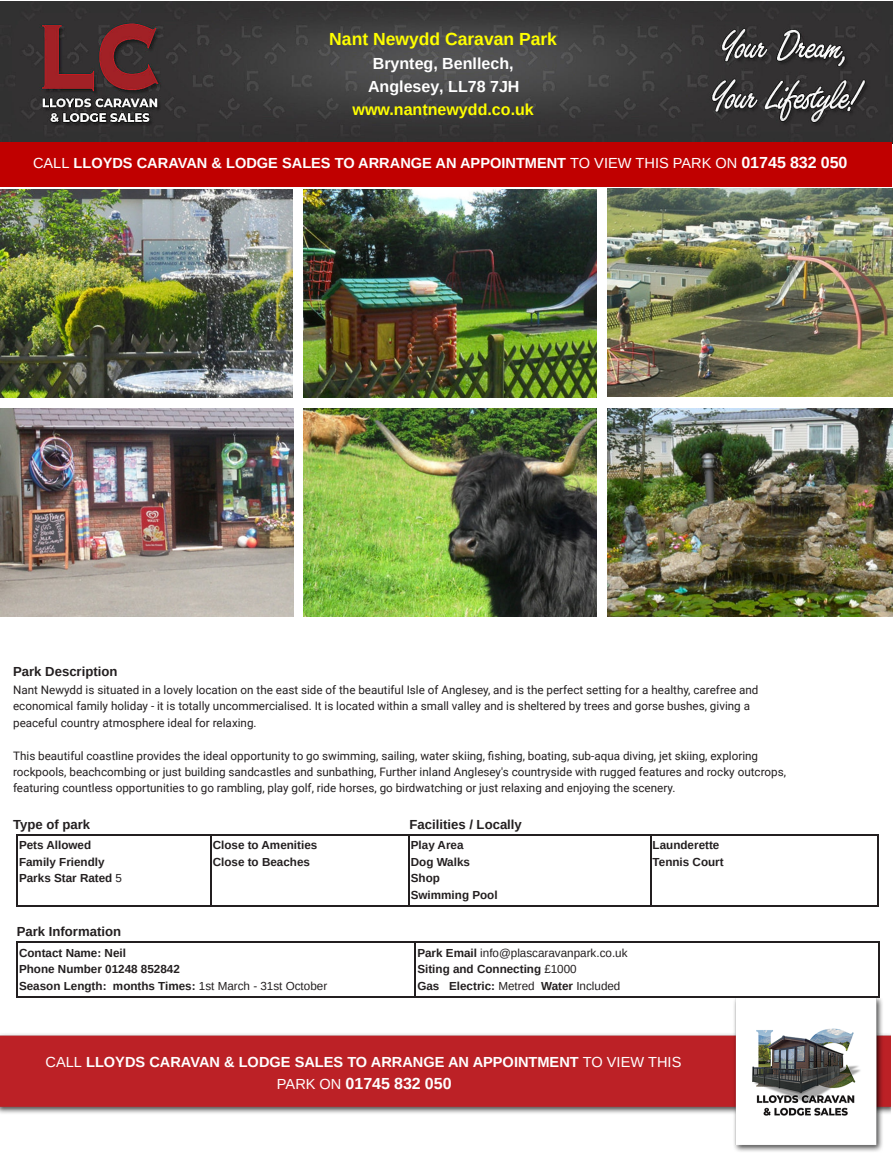
<style>
.page{position:relative;width:893px;height:1157px;background:#fff}
.page>*{position:absolute;margin:0;border:0;box-sizing:border-box;transform-origin:0 0}
.t1{font:700 17.55px "Arimo";color:#ff0}
.t2{font:700 16.05px/23px "Arimo";color:#fff;text-align:center}
.t3{font:700 14.55px "Arimo";color:#fff}
.t4{font:700 13.2px "Arimo";color:#231f20}
.t5{font:11.7px/16.4px "Roboto";color:#231f20}
.t6{font:700 11.7px/16.4px "Arimo";color:#231f20}
.s1{color:#ff0}
.s2{font-weight:400}
.s3{font-size:16.05px}
.s4{font-weight:400;font-size:14.55px}
</style>
<div class="page">
<img style="left:0;top:1px;width:893px;height:142px">
<img style="left:0;top:998px;width:891px;height:154px">
<hr style="left:650px;top:834px;width:229px;height:1px;background:#231f20">
<hr style="left:650px;top:905px;width:229px;height:1px;background:#231f20">
<hr style="left:878px;top:834px;width:1px;height:72px;background:#231f20">
<hr style="left:408px;top:834px;width:243px;height:1px;background:#231f20">
<hr style="left:408px;top:905px;width:243px;height:1px;background:#231f20">
<hr style="left:650px;top:834px;width:1px;height:72px;background:#231f20">
<hr style="left:210px;top:834px;width:199px;height:1px;background:#231f20">
<hr style="left:210px;top:905px;width:199px;height:1px;background:#231f20">
<hr style="left:408px;top:834px;width:1px;height:72px;background:#231f20">
<hr style="left:16px;top:834px;width:195px;height:1px;background:#231f20">
<hr style="left:16px;top:905px;width:195px;height:1px;background:#231f20">
<hr style="left:16px;top:834px;width:2px;height:72px;background:#231f20">
<hr style="left:210px;top:834px;width:1px;height:72px;background:#231f20">
<hr style="left:415px;top:941px;width:465px;height:1px;background:#231f20">
<hr style="left:415px;top:996px;width:465px;height:1px;background:#231f20">
<hr style="left:879px;top:941px;width:1px;height:56px;background:#231f20">
<hr style="left:16px;top:941px;width:400px;height:1px;background:#231f20">
<hr style="left:16px;top:996px;width:400px;height:1px;background:#231f20">
<hr style="left:16px;top:941px;width:2px;height:56px;background:#231f20">
<hr style="left:415px;top:941px;width:1px;height:56px;background:#231f20">
<div style="left:0;top:142px;width:892px;height:45px;background:#c00000"></div>
<img style="left:303px;top:189px;width:293px;height:208px">
<img style="left:607px;top:188px;width:286px;height:208px">
<img style="left:0;top:189px;width:292px;height:208px">
<img style="left:0;top:408px;width:293px;height:208px">
<img style="left:303px;top:408px;width:293px;height:208px">
<img style="left:607px;top:408px;width:286px;height:208px">
<p class="t1" style="left:329px;top:29px;width:229px">Nant Newydd Caravan Park</p>
<p class="t2" style="left:353px;top:52px;width:183px">Brynteg, Benllech,<br>Anglesey, LL78 7JH <span class="s1">www.nantnewydd.co.uk</span></p>
<p class="t3" style="left:33px;top:155px;width:816px"><span class="s2">CALL</span> LLOYDS CARAVAN &amp; LODGE SALES TO ARRANGE AN APPOINTMENT <span class="s2">TO VIEW THIS PARK ON</span> <span class="s3">01745 832 050</span></p>
<p class="t4" style="left:13px;top:664px;width:106px">Park Description</p>
<p class="t5" style="left:13px;top:681px;width:747px">Nant Newydd is situated in a lovely location on the east side of the beautiful Isle of Anglesey, and is the perfect setting for a healthy, carefree and economical family holiday - it is totally uncommercialised. It is located within a small valley and is sheltered by trees and gorse bushes, giving a peaceful country atmosphere ideal for relaxing.</p>
<p class="t5" style="left:13px;top:747px;width:774px">This beautiful coastline provides the ideal opportunity to go swimming, sailing, water skiing, fishing, boating, sub-aqua diving, jet skiing, exploring rockpools, beachcombing or just building sandcastles and sunbathing, Further inland Anglesey's countryside with rugged features and rocky outcrops, featuring countless opportunities to go rambling, play golf, ride horses, go birdwatching or just relaxing and enjoying the scenery.</p>
<p class="t4" style="left:13px;top:816px;width:79px">Type of park</p>
<p class="t4" style="left:409px;top:816px;width:114px">Facilities / Locally</p>
<p class="t6" style="left:19px;top:837px;width:105px">Pets Allowed<br>Family Friendly<br>Parks Star Rated <span class="s2">5</span></p>
<p class="t6" style="left:213px;top:837px;width:106px">Close to Amenities<br>Close to Beaches</p>
<p class="t6" style="left:411px;top:837px;width:88px">Play Area<br>Dog Walks<br>Shop<br>Swimming Pool</p>
<p class="t6" style="left:653px;top:837px;width:73px">Launderette<br>Tennis Court</p>
<p class="t4" style="left:17px;top:924px;width:106px">Park Information</p>
<p class="t6" style="left:19px;top:944px;width:310px">Contact Name: Neil<br>Phone Number 01248 852842<br>Season Length: months Times: <span class="s2">1st March - 31st October</span></p>
<p class="t6" style="left:417px;top:944px;width:212px">Park Email <span class="s2">info@plascaravanpark.co.uk<br></span>Siting and Connecting <span class="s2">£1000<br></span>Gas Electric: <span class="s2">Metred</span> Water <span class="s2">Included</span></p>
<p class="t3" style="left:46px;top:1054px;width:637px"><span class="s2">CALL</span> LLOYDS CARAVAN &amp; LODGE SALES TO ARRANGE AN APPOINTMENT <span class="s2">TO VIEW THIS</span></p>
<p class="t2" style="left:277px;top:1072px;width:176px"><span class="s4">PARK ON</span> 01745 832 050</p>
</div>
